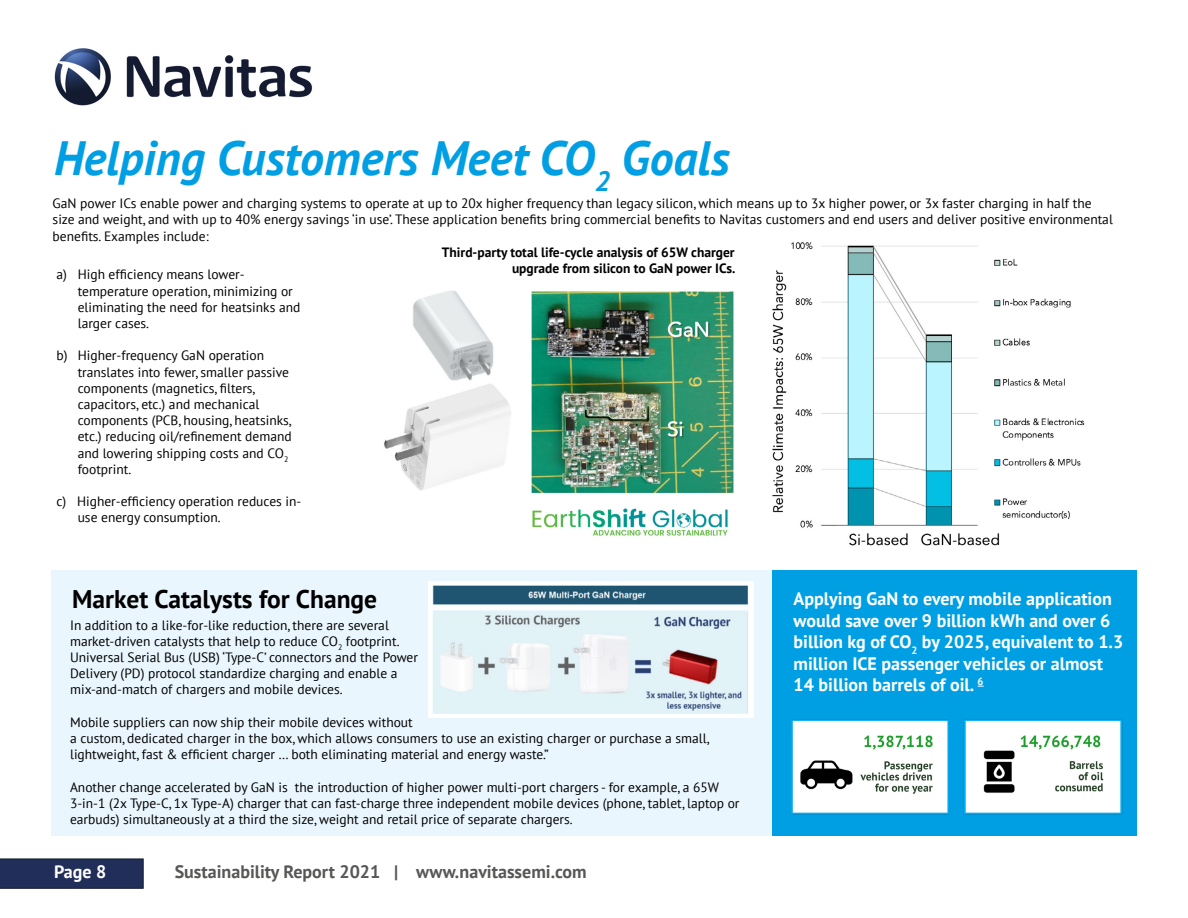
<style>
.page{position:relative;width:1188px;height:918px;background:#fff}
.page>*{position:absolute;margin:0;border:0;box-sizing:border-box;transform-origin:0 0}
.t1{font:italic 700 48px "PT Sans";color:#009fe3}
.t2{font:700 25.5px "PT Sans";color:#000}
.t3{font:700 18px/21.6px "PT Sans";color:#fff}
.t4{font:700 18px "PT Sans";color:#575756}
.t5{font:13.5px/16.2px "PT Sans";color:#000}
.t6{font:700 13.5px/16.2px "PT Sans";color:#000;text-align:right}
</style>
<div class="page">
<svg style="left:0;top:859px;width:144px;height:30px;background:#222e58"></svg>
<img style="left:54px;top:48px;width:259px;height:58px">
<div style="left:51px;top:570px;width:722px;height:266px;background:#eaf6fe"></div>
<img style="left:428px;top:582px;width:326px;height:135px">
<div style="left:773px;top:570px;width:364px;height:266px;background:#009fe3"></div>
<img style="left:791px;top:719px;width:332px;height:96px">
<img style="left:384px;top:242px;width:701px;height:304px">
<div style="left:363px;top:241px;width:391px;height:38px;background:#fff"></div>
<h1 class="t1" style="left:54px;top:126px;width:677px">Helping Customers Meet CO<sub>2</sub> Goals</h1>
<p class="t5" style="left:53px;top:195px;width:1062px">GaN power ICs enable power and charging systems to operate at up to 20x higher frequency than legacy silicon, which means up to 3x higher power, or 3x faster charging in half the size and weight, and with up to 40% energy savings ‘in use’. These application benefits bring commercial benefits to Navitas customers and end users and deliver positive environmental benefits. Examples include:</p>
<p class="t5" style="left:78px;top:266px;width:224px;text-indent:-21px">a) High efficiency means lower&shy;temperature operation, minimizing or eliminating the need for heatsinks and larger cases.</p>
<p class="t5" style="left:78px;top:347px;width:215px;text-indent:-21px">b) Higher-frequency GaN operation translates into fewer, smaller passive components (magnetics, filters, capacitors, etc.) and mechanical components (PCB, housing, heatsinks, etc.) reducing oil/refinement demand and lowering shipping costs and CO<sub>2 </sub>footprint.</p>
<p class="t5" style="left:78px;top:493px;width:225px;text-indent:-21px">c) Higher-efficiency operation reduces in&shy;use energy consumption.</p>
<h2 class="t2" style="left:72px;top:582px;width:307px">Market Catalysts for Change</h2>
<p class="t6" style="left:442px;top:244px;width:295px">Third-party total life-cycle analysis of 65W charger upgrade from silicon to GaN power ICs.</p>
<p class="t5" style="left:70px;top:617px;width:349px">In addition to a like-for-like reduction, there are several market-driven catalysts that help to reduce CO<sub>2</sub> footprint.<br>Universal Serial Bus (USB) ‘Type-C’ connectors and the Power Delivery (PD) protocol standardize charging and enable a mix-and-match of chargers and mobile devices.</p>
<p class="t5" style="left:70px;top:714px;width:641px">Mobile suppliers can now ship their mobile devices without<br>a custom, dedicated charger in the box, which allows consumers to use an existing charger or purchase a small, lightweight, fast &amp; efficient charger … both eliminating material and energy waste.”</p>
<p class="t5" style="left:70px;top:779px;width:671px">Another change accelerated by GaN is the introduction of higher power multi-port chargers - for example, a 65W<br>3-in-1 (2x Type-C, 1x Type-A) charger that can fast-charge three independent mobile devices (phone, tablet, laptop or earbuds) simultaneously at a third the size, weight and retail price of separate chargers.</p>
<h3 class="t3" style="left:54px;top:860px;width:54px">Page 8</h3>
<h3 class="t4" style="left:175px;top:859px;width:413px">Sustainability Report 2021 | www.navitassemi.com</h3>
<h3 class="t3" style="left:794px;top:587px;width:331px">Applying GaN to every mobile application would save over 9 billion kWh and over 6 billion kg of CO<sub>2</sub> by 2025, equivalent to 1.3 million ICE passenger vehicles or almost 14 billion barrels of oil. <sup>6</sup></h3>
</div>
